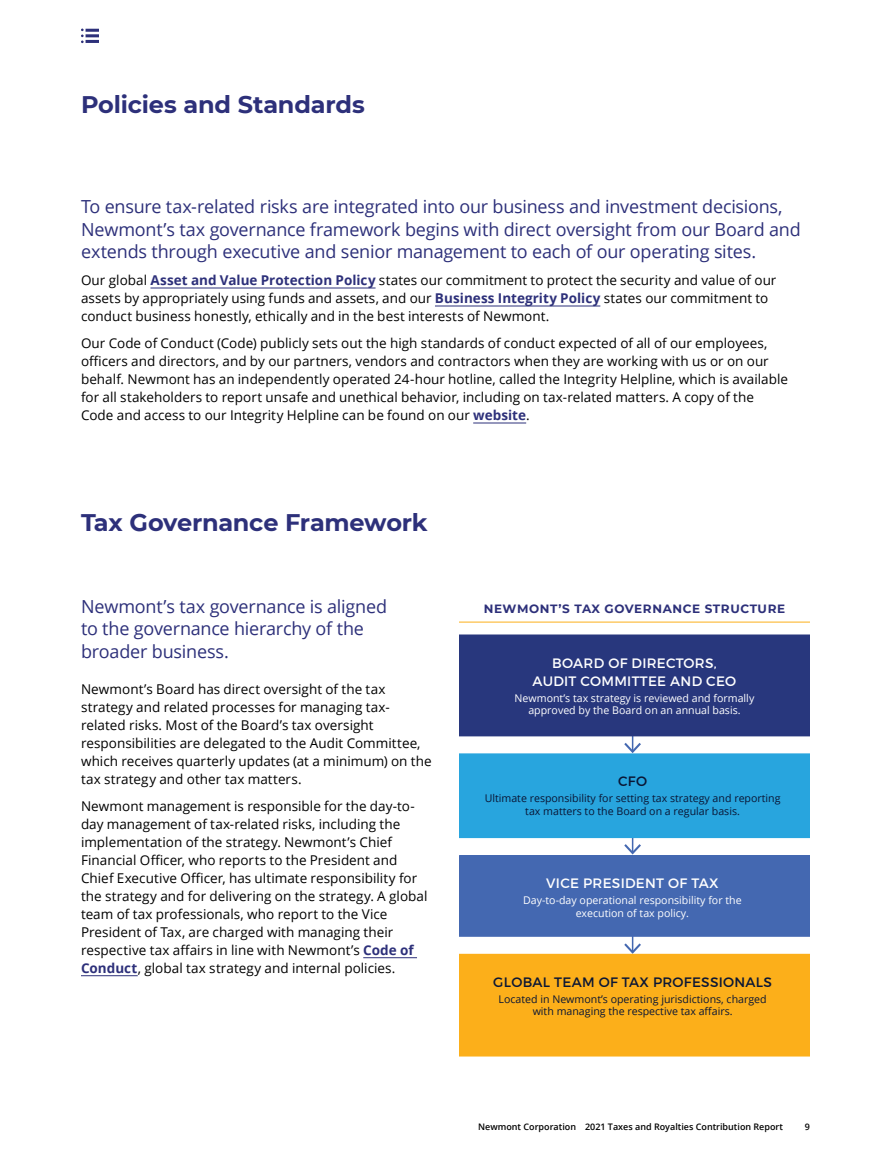
<style>
.page{position:relative;width:891px;height:1161px;background:#fff}
.page>*{position:absolute;margin:0;border:0;box-sizing:border-box;transform-origin:0 0}
.H2___16_18_Left{font:700 24px "Montserrat";letter-spacing:-.01em;color:#2d307a}
.Intro_Paragraph{font:18px/22.5px "Open Sans";letter-spacing:-.01em;color:#2d307a}
.t1{font:13.65px/18.1px "Montserrat";letter-spacing:.02em;color:#fff;text-align:center}
.t2{font:13.65px "Montserrat";letter-spacing:.02em;color:#0a1635}
.Body_Copy{font:13.5px/18px "Open Sans";letter-spacing:.005em;color:#000}
.Diagram_Heading_2{font:700 12px "Montserrat";letter-spacing:.05em;color:#2d307a}
.t3{font:10.65px/12.8px "Open Sans";color:#0a1635;text-align:center}
.t4{font:10.65px/12.8px "Open Sans";color:#fff;text-align:center}
.t5{font:600 9px "Open Sans";color:#000}
.s1{font-weight:700;color:#2d307a}
</style>
<div class="page">
<svg style="left:81px;top:29px;width:18px;height:14px"></svg>
<hr style="left:150px;top:288px;width:226px;height:1px;background:#2d307a">
<hr style="left:435px;top:306px;width:165px;height:1px;background:#2d307a">
<hr style="left:473px;top:423px;width:53px;height:1px;background:#2d307a">
<hr style="left:363px;top:957px;width:54px;height:1px;background:#2d307a">
<hr style="left:81px;top:975px;width:57px;height:1px;background:#2d307a">
<hr style="left:459px;top:622px;width:351px;height:1px;background:#fcaf1a">
<svg style="left:459px;top:634px;width:351px;height:423px;background:#7a8b92"></svg>
<h1 class="H2___16_18_Left" style="left:81px;top:87px;width:285px">Policies and Standards</h1>
<p class="Intro_Paragraph" style="left:81px;top:195px;width:721px">To ensure tax-related risks are integrated into our business and investment decisions,<br>Newmont’s tax governance framework begins with direct oversight from our Board and extends through executive and senior management to each of our operating sites.</p>
<p class="Body_Copy" style="left:81px;top:271px;width:697px">Our global <span class="s1">Asset and Value Protection Policy</span> states our commitment to protect the security and value of our assets by appropriately using funds and assets, and our <span class="s1">Business Integrity Policy</span> states our commitment to conduct business honestly, ethically and in the best interests of Newmont.</p>
<p class="Body_Copy" style="left:81px;top:334px;width:709px">Our Code of Conduct (Code) publicly sets out the high standards of conduct expected of all of our employees, officers and directors, and by our partners, vendors and contractors when they are working with us or on our behalf. Newmont has an independently operated 24-hour hotline, called the Integrity Helpline, which is available for all stakeholders to report unsafe and unethical behavior, including on tax-related matters. A copy of the Code and access to our Integrity Helpline can be found on our <span class="s1">website</span>.</p>
<h1 class="H2___16_18_Left" style="left:81px;top:505px;width:348px">Tax Governance Framework</h1>
<p class="Intro_Paragraph" style="left:81px;top:594px;width:308px">Newmont’s tax governance is aligned to the governance hierarchy of the broader business.</p>
<p class="Body_Copy" style="left:81px;top:679px;width:352px">Newmont’s Board has direct oversight of the tax strategy and related processes for managing tax&shy;related risks. Most of the Board’s tax oversight responsibilities are delegated to the Audit Committee, which receives quarterly updates (at a minimum) on the tax strategy and other tax matters.</p>
<p class="Body_Copy" style="left:81px;top:796px;width:348px">Newmont management is responsible for the day-to&shy;day management of tax-related risks, including the implementation of the strategy. Newmont’s Chief Financial Officer, who reports to the President and Chief Executive Officer, has ultimate responsibility for the strategy and for delivering on the strategy. A global team of tax professionals, who report to the Vice President of Tax, are charged with managing their respective tax affairs in line with Newmont’s <span class="s1">Code of Conduct</span>, global tax strategy and internal policies.</p>
<p class="Diagram_Heading_2" style="left:484px;top:600px;width:303px">NEWMONT’S TAX GOVERNANCE STRUCTURE</p>
<p class="t1" style="left:533px;top:654px;width:205px">BOARD OF DIRECTORS,<br>AUDIT COMMITTEE AND CEO</p>
<p class="t4" style="left:515px;top:691px;width:241px">Newmont’s tax strategy is reviewed and formally approved by the Board on an annual basis.</p>
<p class="t2" style="left:618px;top:773px;width:30px">CFO</p>
<p class="t3" style="left:485px;top:792px;width:297px">Ultimate responsibility for setting tax strategy and reporting tax matters to the Board on a regular basis.</p>
<p class="t1" style="left:546px;top:874px;width:174px">VICE PRESIDENT OF TAX</p>
<p class="t4" style="left:523px;top:893px;width:220px">Day-to-day operational responsibility for the execution of tax policy.</p>
<p class="t2" style="left:493px;top:974px;width:280px">GLOBAL TEAM OF TAX PROFESSIONALS</p>
<p class="t3" style="left:499px;top:992px;width:270px">Located in Newmont’s operating jurisdictions, charged with managing the respective tax affairs.</p>
<p class="t5" style="left:478px;top:1120px;width:306px">Newmont Corporation 2021 Taxes and Royalties Contribution Report</p>
<p class="t5" style="left:805px;top:1120px;width:7px">9</p>
</div>
